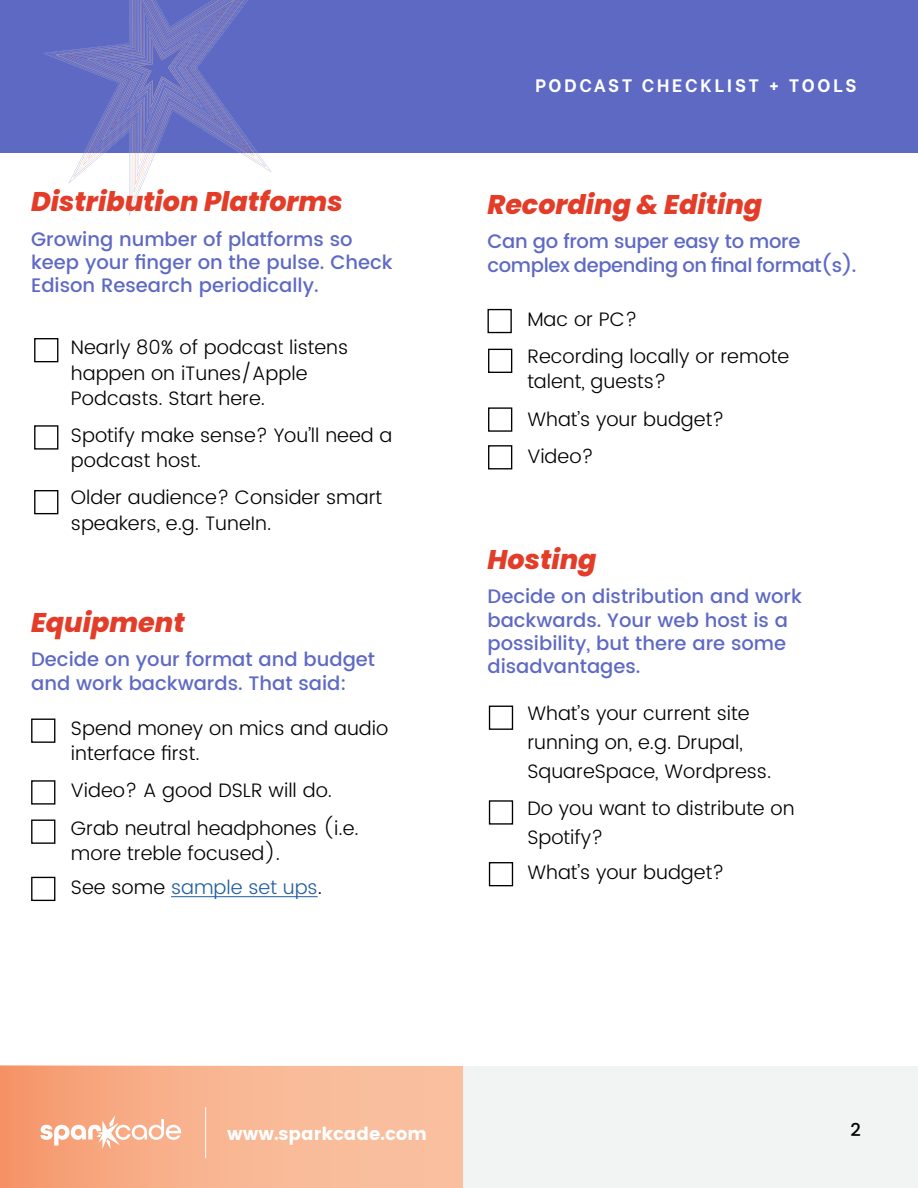
<style>
.page{position:relative;width:918px;height:1188px;background:#fff}
.page>*{position:absolute;margin:0;border:0;box-sizing:border-box;transform-origin:0 0}
.t1{font:italic 800 27px "Poppins";color:#e33d29}
.t2{font:300 19.5px/25.2px "Poppins";color:#000}
.t3{font:500 19.5px/23.4px "Poppins";color:#5e69c4}
.t4{font:500 19.5px/23.4px "Poppins";letter-spacing:-.02em;color:#5e69c4}
.t5{font:700 18px "Be Vietnam";letter-spacing:.15em;color:#fff}
.t6{font:18px "Poppins";color:#fff}
.t7{font:500 18px "Poppins";color:#000}
.s1{color:#215e9e}
</style>
<div class="page">
<div style="left:463px;top:1066px;width:455px;height:122px;background:#f2f3f3"></div>
<div style="left:0;top:0;width:918px;height:153px;background:#5e69c4"></div>
<div style="left:0;top:1065px;width:463px;height:123px;background:linear-gradient(to right,#f69c72,#fac7a9)"></div>
<svg style="left:40px;top:1115px;width:141px;height:34px"></svg>
<hr style="left:205px;top:1107px;width:1px;height:51px;background:#fff">
<img style="left:129px;top:209px;width:3px;height:7px">
<img style="left:129px;top:201px;width:7px;height:8px">
<svg style="left:55px;top:0;width:212px;height:201px"></svg>
<img style="left:169px;top:18px;width:18px;height:100px">
<img style="left:204px;top:0;width:18px;height:102px">
<img style="left:66px;top:48px;width:35px;height:27px">
<img style="left:49px;top:52px;width:17px;height:9px">
<img style="left:221px;top:0;width:18px;height:33px">
<img style="left:239px;top:0;width:17px;height:10px">
<hr style="left:171px;top:896px;width:147px;height:1px;background:#215e9e">
<div style="left:34px;top:338px;width:24px;height:24px;border:1px solid #000"></div>
<div style="left:34px;top:425px;width:24px;height:25px;border:1px solid #000"></div>
<div style="left:34px;top:490px;width:24px;height:24px;border:1px solid #000"></div>
<div style="left:488px;top:309px;width:24px;height:24px;border:1px solid #000"></div>
<div style="left:489px;top:706px;width:24px;height:24px;border:1px solid #000"></div>
<div style="left:489px;top:800px;width:24px;height:25px;border:1px solid #000"></div>
<div style="left:489px;top:862px;width:24px;height:24px;border:1px solid #000"></div>
<div style="left:488px;top:349px;width:24px;height:24px;border:1px solid #000"></div>
<div style="left:488px;top:407px;width:24px;height:25px;border:1px solid #000"></div>
<div style="left:488px;top:445px;width:24px;height:24px;border:1px solid #000"></div>
<div style="left:31px;top:719px;width:24px;height:24px;border:1px solid #000"></div>
<div style="left:31px;top:780px;width:24px;height:25px;border:1px solid #000"></div>
<div style="left:31px;top:820px;width:24px;height:24px;border:1px solid #000"></div>
<div style="left:31px;top:877px;width:24px;height:24px;border:1px solid #000"></div>
<h1 class="t1" style="left:31px;top:186px;width:313px">Distribution Platforms</h1>
<p class="t3" style="left:31px;top:228px;width:363px">Growing number of platforms so keep your finger on the pulse. Check<br>Edison Research periodically.</p>
<p class="t2" style="left:71px;top:336px;width:279px">Nearly 80% of podcast listens happen on iTunes/Apple<br>Podcasts. Start here.</p>
<p class="t2" style="left:71px;top:423px;width:323px">Spotify make sense? You’ll need a podcast host.</p>
<p class="t2" style="left:71px;top:486px;width:313px">Older audience? Consider smart speakers, e.g. TuneIn.</p>
<h1 class="t1" style="left:31px;top:607px;width:155px">Equipment</h1>
<p class="t3" style="left:31px;top:648px;width:346px">Decide on your format and budget and work backwards. That said:</p>
<p class="t2" style="left:71px;top:716px;width:319px">Spend money on mics and audio interface first.</p>
<p class="t2" style="left:71px;top:773px;width:289px;line-height:37.2px">Video? A good DSLR will do.<br>Grab neutral headphones (i.e.</p>
<p class="t2" style="left:71px;top:836px;width:253px;line-height:34.5px">more treble focused).<br>See some <span class="s1">sample set ups</span>.</p>
<p class="t5" style="left:535px;top:70px;width:323px">PODCAST CHECKLIST + TOOLS</p>
<h1 class="t1" style="left:488px;top:189px;width:276px">Recording &amp; Editing</h1>
<p class="t4" style="left:488px;top:230px;width:371px">Can go from super easy to more complex depending on final format(s).</p>
<p class="t2" style="left:527px;top:301px;width:263px;line-height:37.2px">Mac or PC?<br>Recording locally or remote</p>
<p class="t2" style="left:527px;top:364px;width:199px;line-height:37.2px">talent, guests?<br>What’s your budget?<br>Video?</p>
<h1 class="t1" style="left:488px;top:544px;width:111px">Hosting</h1>
<p class="t3" style="left:488px;top:585px;width:316px">Decide on distribution and work backwards. Your web host is a possibility, but there are some disadvantages.</p>
<p class="t2" style="left:527px;top:699px;width:245px;line-height:28.8px">What’s your current site running on, e.g. Drupal,<br>SquareSpace, Wordpress.</p>
<p class="t2" style="left:527px;top:795px;width:269px;line-height:28.8px">Do you want to distribute on<br>Spotify?</p>
<p class="t2" style="left:527px;top:860px;width:199px">What’s your budget?</p>
<p class="t6" style="left:227px;top:1123px;width:201px">www.sparkcade.com</p>
<p class="t7" style="left:851px;top:1116px;width:12px">2</p>
</div>
